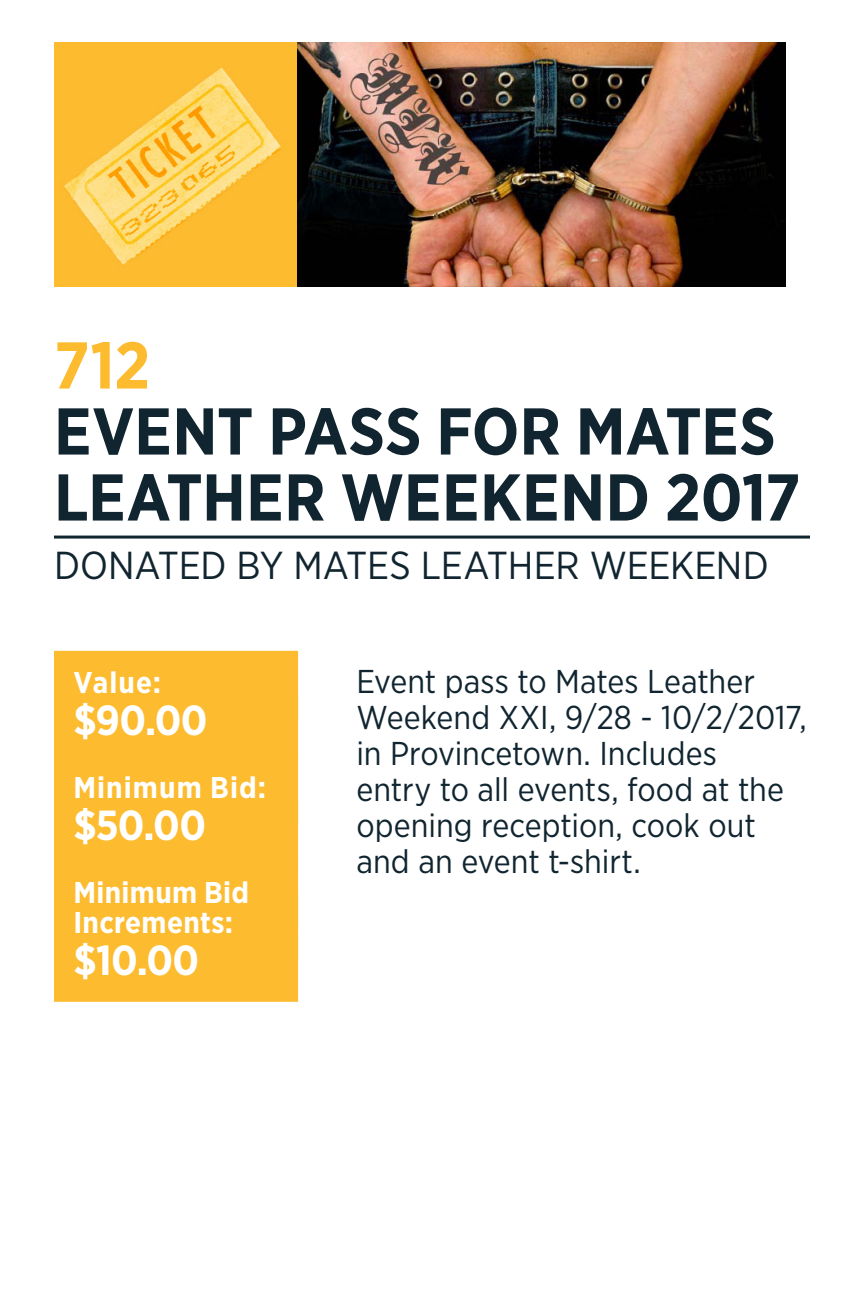
<style>
.page{position:relative;width:864px;height:1296px;background:#fff}
.page>*{position:absolute;margin:0;border:0;box-sizing:border-box;transform-origin:0 0}
.t1{font:700 66px/66px "Gotham Narrow";color:#112530}
.t2{font:700 66px "Gotham Narrow";color:#fdbb2f}
.t3{font:700 42px "Gotham Narrow";letter-spacing:-.015em;color:#fff}
.t4{font:39px "Gotham Narrow";letter-spacing:-.005em;color:#112530}
.t5{font:33px/36px "Gotham Narrow";color:#112530}
.t6{font:700 30px "Gotham Narrow";letter-spacing:.015em;color:#fff}
.t7{font:700 30px "Gotham Narrow";letter-spacing:.04em;color:#fff}
</style>
<div class="page">
<img style="left:54px;top:42px;width:732px;height:244px">
<hr style="left:54px;top:536px;width:756px;height:3px;background:#112530">
<div style="left:54px;top:651px;width:244px;height:69px;background:#fdbb2f"></div>
<div style="left:54px;top:693px;width:244px;height:69px;background:#fdbb2f"></div>
<div style="left:54px;top:756px;width:244px;height:69px;background:#fdbb2f"></div>
<div style="left:54px;top:798px;width:244px;height:69px;background:#fdbb2f"></div>
<div style="left:54px;top:861px;width:244px;height:69px;background:#fdbb2f"></div>
<div style="left:54px;top:891px;width:244px;height:69px;background:#fdbb2f"></div>
<div style="left:54px;top:933px;width:244px;height:69px;background:#fdbb2f"></div>
<p class="t2" style="left:54px;top:323px;width:98px">712</p>
<p class="t1" style="left:54px;top:398px;width:748px">EVENT PASS FOR MATES<br>LEATHER WEEKEND 2017</p>
<p class="t4" style="left:54px;top:541px;width:716px">DONATED BY MATES LEATHER WEEKEND</p>
<p class="t6" style="left:73px;top:663px;width:89px">Value:</p>
<p class="t3" style="left:73px;top:693px;width:136px">$90.00</p>
<p class="t7" style="left:73px;top:768px;width:194px">Minimum Bid:</p>
<p class="t3" style="left:73px;top:798px;width:134px">$50.00</p>
<p class="t6" style="left:73px;top:873px;width:177px">Minimum Bid</p>
<p class="t6" style="left:73px;top:903px;width:161px">Increments:</p>
<p class="t3" style="left:73px;top:933px;width:127px">$10.00</p>
<p class="t5" style="left:356px;top:663px;width:452px">Event pass to Mates Leather<br>Weekend XXI, 9/28 - 10/2/2017, in Provincetown. Includes<br>entry to all events, food at the opening reception, cook out and an event t-shirt.</p>
</div>
